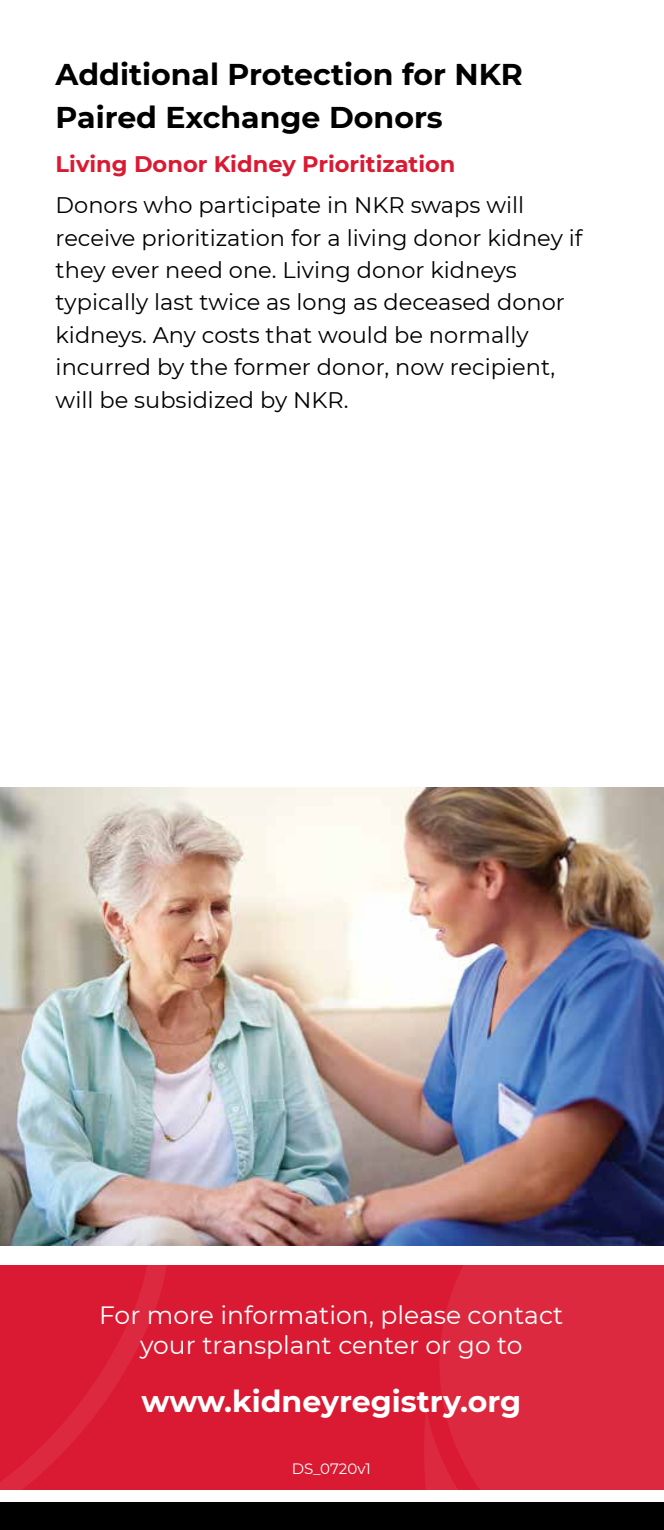
<style>
.page{position:relative;width:664px;height:1530px;background:#fff}
.page>*{position:absolute;margin:0;border:0;box-sizing:border-box;transform-origin:0 0}
.t1{font:700 30px/42.5px "Montserrat";color:#000}
.t2{font:700 30px "Montserrat";color:#fff}
.t3{font:25px/30px "Montserrat";color:#fff;text-align:center}
.t4{font:22.5px/32.5px "Montserrat";color:#000}
.t5{font:700 22.5px "Montserrat";color:#da1a32}
.t6{font:15px "Montserrat";color:#fff}
</style>
<div class="page">
<div style="left:1px;top:1265px;width:663px;height:225px;background:#da1a32"></div>
<svg style="left:452px;top:1008px;width:212px;height:284px;fill:#dc293f"></svg>
<svg style="left:421px;top:1292px;width:243px;height:211px;fill:#dc293f"></svg>
<svg style="left:0;top:1265px;width:189px;height:238px"></svg>
<div style="left:0;top:1503px;width:664px;height:27px;background:#000"></div>
<img style="left:0;top:788px;width:663px;height:458px">
<h1 class="t1" style="left:56px;top:52px;width:469px">Additional Protection for NKR<br>Paired Exchange Donors</h1>
<p class="t5" style="left:56px;top:147px;width:401px">Living Donor Kidney Prioritization</p>
<p class="t4" style="left:56px;top:188px;width:528px">Donors who participate in NKR swaps will receive prioritization for a living donor kidney if they ever need one. Living donor kidneys typically last twice as long as deceased donor kidneys. Any costs that would be normally incurred by the former donor, now recipient, will be subsidized by NKR.</p>
<p class="t3" style="left:99px;top:1299px;width:466px">For more information, please contact your transplant center or go to</p>
<h1 class="t2" style="left:142px;top:1380px;width:381px">www.kidneyregistry.org</h1>
<p class="t6" style="left:292px;top:1458px;width:81px">DS_0720v1</p>
</div>
